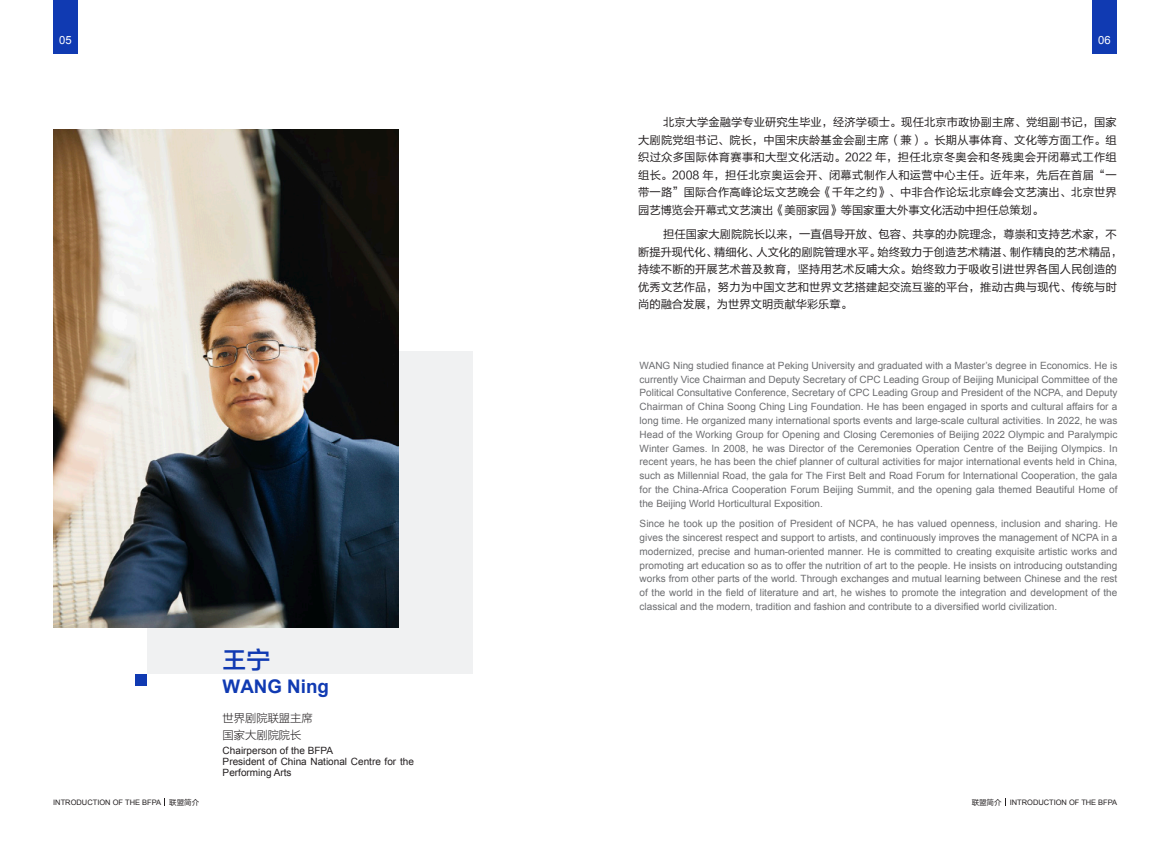
<style>
.page{position:relative;width:1170px;height:851px;background:#fff}
.page>*{position:absolute;margin:0;border:0;box-sizing:border-box;transform-origin:0 0}
.t1{font:23.75px "FZLTZHJW GB1 0";color:#103ab2}
.t2{font:700 18.75px "Arial";color:#103ab2}
.t3{font:11.25px/17.5px "FZLTHJW GB1 0";letter-spacing:.01em;color:#231f20;text-align:justify}
.t4{font:11.25px/16.2px "FZLTXHJW GB1 0";color:#231f20}
.t5{font:11.25px "Arial";color:#fff}
.t6{font:10px/13.8px "Arial";color:#6c6d70;text-align:justify}
.t7{font:10px/11.2px "Arial";color:#231f20}
.t8{font:7.5px "Arial";letter-spacing:-.005em;color:#231f20}
.s1{font-family:"FZLTHJW GB1 0"}
</style>
<div class="page">
<div style="left:147px;top:351px;width:325px;height:322px;background:#f0f1f2"></div>
<div style="left:135px;top:673px;width:12px;height:12px;background:#103ab2"></div>
<div style="left:53px;top:0;width:25px;height:53px;background:#103ab2"></div>
<img style="left:53px;top:129px;width:345px;height:498px">
<div style="left:1092px;top:0;width:24px;height:53px;background:#103ab2"></div>
<p class="t5" style="left:59px;top:33px;width:14px">05</p>
<p class="t8" style="left:53px;top:797px;width:147px">INTRODUCTION OF THE BFPA <span class="s1">联盟简介</span></p>
<h1 class="t1" style="left:223px;top:646px;width:49px">王宁</h1>
<h2 class="t2" style="left:223px;top:674px;width:108px">WANG Ning</h2>
<p class="t4" style="left:223px;top:710px;width:91px">世界剧院联盟主席国家大剧院院长</p>
<p class="t7" style="left:223px;top:744px;width:193px">Chairperson of the BFPA<br>President of China National Centre for the<br>Performing Arts</p>
<p class="t5" style="left:1097px;top:33px;width:14px">06</p>
<p class="t3" style="left:638px;top:114px;width:480px;text-indent:25px">北京大学金融学专业研究生毕业，经济学硕士。现任北京市政协副主席、党组副书记，国家大剧院党组书记、院长，中国宋庆龄基金会副主席（兼）。长期从事体育、文化等方面工作。组织过众多国际体育赛事和大型文化活动。2022 年，担任北京冬奥会和冬残奥会开闭幕式工作组组长。2008 年，担任北京奥运会开、闭幕式制作人和运营中心主任。近年来，先后在首届“一带一路”国际合作高峰论坛文艺晚会《千年之约》、中非合作论坛北京峰会文艺演出、北京世界园艺博览会开幕式文艺演出《美丽家园》等国家重大外事文化活动中担任总策划。</p>
<p class="t3" style="left:638px;top:226px;width:485px;text-align:left;text-indent:25px">担任国家大剧院院长以来，一直倡导开放、包容、共享的办院理念，尊崇和支持艺术家，不断提升现代化、精细化、人文化的剧院管理水平。始终致力于创造艺术精湛、制作精良的艺术精品，持续不断的开展艺术普及教育，坚持用艺术反哺大众。始终致力于吸收引进世界各国人民创造的优秀文艺作品，努力为中国文艺和世界文艺搭建起交流互鉴的平台，推动古典与现代、传统与时尚的融合发展，为世界文明贡献华彩乐章。</p>
<p class="t6" style="left:639px;top:358px;width:479px">WANG Ning studied finance at Peking University and graduated with a Master’s degree in Economics. He is currently Vice Chairman and Deputy Secretary of CPC Leading Group of Beijing Municipal Committee of the Political Consultative Conference, Secretary of CPC Leading Group and President of the NCPA, and Deputy Chairman of China Soong Ching Ling Foundation. He has been engaged in sports and cultural affairs for a long time. He organized many international sports events and large-scale cultural activities. In 2022, he was Head of the Working Group for Opening and Closing Ceremonies of Beijing 2022 Olympic and Paralympic Winter Games. In 2008, he was Director of the Ceremonies Operation Centre of the Beijing Olympics. In recent years, he has been the chief planner of cultural activities for major international events held in China, such as Millennial Road, the gala for The First Belt and Road Forum for International Cooperation, the gala for the China-Africa Cooperation Forum Beijing Summit, and the opening gala themed Beautiful Home of the Beijing World Horticultural Exposition.</p>
<p class="t6" style="left:639px;top:517px;width:479px">Since he took up the position of President of NCPA, he has valued openness, inclusion and sharing. He gives the sincerest respect and support to artists, and continuously improves the management of NCPA in a modernized, precise and human-oriented manner. He is committed to creating exquisite artistic works and promoting art education so as to offer the nutrition of art to the people. He insists on introducing outstanding works from other parts of the world. Through exchanges and mutual learning between Chinese and the rest of the world in the field of literature and art, he wishes to promote the integration and development of the classical and the modern, tradition and fashion and contribute to a diversified world civilization.</p>
<p class="t8" style="left:971px;top:797px;width:147px"><span class="s1">联盟简介</span> INTRODUCTION OF THE BFPA</p>
</div>
